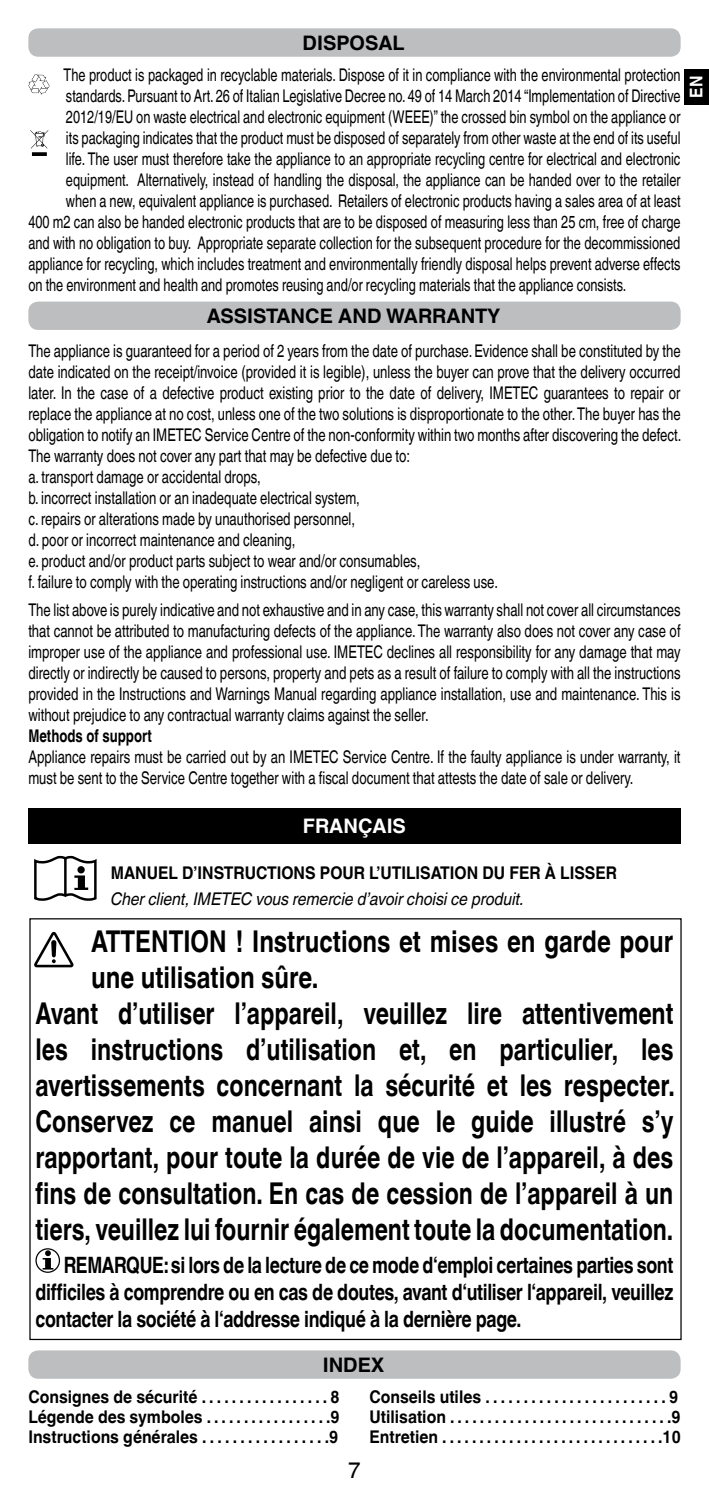
<style>
.page{position:relative;width:709px;height:1489px;background:#fff}
.page>*{position:absolute;margin:0;border:0;box-sizing:border-box;transform-origin:0 0}
.t1{font:700 30px "Helvetica World";color:#000;scale:.77 1}
.t2{font:700 30px "Helvetica World";color:#000;scale:.8 1}
.t3{font:700 22.5px/27px "Helvetica World";letter-spacing:-.02em;color:#000;text-align:justify;scale:.79 1}
.t4{font:22.5px "Helvetica World";color:#000}
.t5{font:700 20px "Helvetica World";color:#000}
.t6{font:700 20px "Helvetica World";color:#fff}
.t7{font:17.5px/21px "Helvetica World";color:#000;scale:.75 1}
.t8{font:17.5px "Helvetica World";color:#000;scale:.73 1}
.t9{font:700 17.5px/20px "Helvetica World";color:#000;text-align:justify;scale:.9 1}
.t10{font:italic 17.5px "Helvetica World";color:#000;scale:.9 1}
.t11{font:700 17.5px "Helvetica World";color:#000;scale:.75 1}
.t12{font:700 17.5px "Helvetica World";color:#fff;scale:.9 1}
</style>
<div class="page">
<div style="left:28px;top:28px;width:652px;height:29px;background:#bcbec0;border-radius:10px"></div>
<div style="left:28px;top:301px;width:652px;height:29px;background:#bcbec0;border-radius:10px"></div>
<div style="left:28px;top:808px;width:652px;height:35px;background:#000"></div>
<svg style="left:43px;top:1250px;width:10px;height:19px"></svg>
<div style="left:35px;top:1248px;width:25px;height:24px;border:1px solid #000;border-radius:50%"></div>
<div style="left:28px;top:1350px;width:652px;height:28px;background:#bcbec0;border-radius:10px"></div>
<svg style="left:28px;top:75px;width:21px;height:20px"></svg>
<svg style="left:32px;top:152px;width:15px;height:4px"></svg>
<svg style="left:30px;top:130px;width:18px;height:18px"></svg>
<div style="left:685px;top:69px;width:24px;height:35px;background:#000"></div>
<svg style="left:34px;top:855px;width:63px;height:45px"></svg>
<svg style="left:34px;top:931px;width:40px;height:36px"></svg>
<p class="t5" style="left:302px;top:32px;width:62px">DisPosa</p>
<p class="t5" style="left:392px;top:32px;width:13px">L</p>
<p class="t8" style="left:64px;top:65px;width:846px">The product is packaged in recyclable materials. Dispose of it in compliance with the environmental protection</p>
<p class="t8" style="left:66px;top:86px;width:843px">standards. Pursuant to Art. 26 of Italian Legislative Decree no. 49 of 14 March 2014 “Implementation of Directive</p>
<p class="t8" style="left:66px;top:107px;width:843px">2012/19/EU on waste electrical and electronic equipment (WEEE)” the crossed bin symbol on the appliance or</p>
<p class="t8" style="left:66px;top:128px;width:843px">its packaging indicates that the product must be disposed of separately from other waste at the end of its useful</p>
<p class="t8" style="left:66px;top:149px;width:843px">life. The user must therefore take the appliance to an appropriate recycling centre for electrical and electronic</p>
<p class="t8" style="left:66px;top:170px;width:843px">equipment. Alternatively, instead of handling the disposal, the appliance can be handed over to the retailer</p>
<p class="t8" style="left:66px;top:191px;width:843px">when a new, equivalent appliance is purchased. Retailers of electronic products having a sales area of at least</p>
<p class="t8" style="left:28px;top:212px;width:895px">400 m2 can also be handed electronic products that are to be disposed of measuring less than 25 cm, free of charge</p>
<p class="t8" style="left:28px;top:233px;width:895px">and with no obligation to buy. Appropriate separate collection for the subsequent procedure for the decommissioned</p>
<p class="t8" style="left:28px;top:254px;width:895px">appliance for recycling, which includes treatment and environmentally friendly disposal helps prevent adverse effects</p>
<p class="t8" style="left:28px;top:275px;width:820px">on the environment and health and promotes reusing and/or recycling materials that the appliance consists.</p>
<p class="t5" style="left:207px;top:305px;width:14px">assistance</p>
<p class="t5" style="left:338px;top:305px;width:81px">an D Warrant</p>
<p class="t5" style="left:487px;top:305px;width:14px">Y</p>
<p class="t7" style="left:28px;top:340px;width:872px">The appliance is guaranteed for a period of 2 years from the date of purchase. Evidence shall be constituted by the date indicated on the receipt/invoice (provided it is legible), unless the buyer can prove that the delivery occurred later. In the case of a defective product existing prior to the date of delivery, IMETEC guarantees to repair or replace the appliance at no cost, unless one of the two solutions is disproportionate to the other. The buyer has the obligation to notify an IMETEC Service Centre of the non-conformity within two months after discovering the defect.<br>The warranty does not cover any part that may be defective due to:<br>a. transport damage or accidental drops,<br>b. incorrect installation or an inadequate electrical system,<br>c. repairs or alterations made by unauthorised personnel,<br>d. poor or incorrect maintenance and cleaning,<br>e. product and/or product parts subject to wear and/or consumables,<br>f. failure to comply with the operating instructions and/or negligent or careless use.</p>
<p class="t7" style="left:28px;top:599px;width:871px;text-align:justify">The list above is purely indicative and not exhaustive and in any case, this warranty shall not cover all circumstances that cannot be attributed to manufacturing defects of the appliance. The warranty also does not cover any case of improper use of the appliance and professional use. IMETEC declines all responsibility for any damage that may directly or indirectly be caused to persons, property and pets as a result of failure to comply with all the instructions provided in the Instructions and Warnings Manual regarding appliance installation, use and maintenance. This is without prejudice to any contractual warranty claims against the seller.</p>
<p class="t11" style="left:28px;top:725px;width:166px">Methods of support</p>
<p class="t7" style="left:28px;top:746px;width:871px">Appliance repairs must be carried out by an IMETEC Service Centre. If the faulty appliance is under warranty, it must be sent to the Service Centre together with a fiscal document that attests the date of sale or delivery.</p>
<p class="t6" style="left:303px;top:814px;width:105px">FRANçAIS</p>
<p class="t9" style="left:111px;top:862px;width:28px">Manuel</p>
<p class="t9" style="left:182px;top:862px;width:29px">d’instructions</p>
<p class="t9" style="left:320px;top:862px;width:14px">pour</p>
<p class="t9" style="left:369px;top:862px;width:24px">l’utilisation</p>
<p class="t9" style="left:482px;top:862px;width:42px">du fer</p>
<p class="t9" style="left:545px;top:862px;width:29px">à lisser</p>
<p class="t10" style="left:111px;top:888px;width:461px">Cher client, IMETEC vous remercie d’avoir choisi ce produit.</p>
<h1 class="t2" style="left:91px;top:923px;width:729px">ATTENTION ! Instructions et mises en garde pour</h1>
<h1 class="t2" style="left:91px;top:959px;width:286px">une utilisation sûre.</h1>
<h1 class="t1" style="left:35px;top:995px;width:830px">Avant d’utiliser l’appareil, veuillez lire attentivement</h1>
<h1 class="t1" style="left:35px;top:1031px;width:830px">les instructions d’utilisation et, en particulier, les</h1>
<h1 class="t1" style="left:35px;top:1067px;width:831px">avertissements concernant la sécurité et les respecter.</h1>
<h1 class="t1" style="left:35px;top:1103px;width:830px">Conservez ce manuel ainsi que le guide illustré s’y</h1>
<h1 class="t1" style="left:35px;top:1139px;width:830px">rapportant, pour toute la durée de vie de l’appareil, à des</h1>
<h1 class="t1" style="left:35px;top:1175px;width:830px">fins de consultation. En cas de cession de l’appareil à un</h1>
<h1 class="t1" style="left:35px;top:1211px;width:830px">tiers, veuillez lui fournir également toute la documentation.</h1>
<p class="t3" style="left:35px;top:1251px;width:809px;text-indent:28px">REMARQUE: si lors de la lecture de ce mode d‘emploi certaines parties sont difficiles à comprendre ou en cas de doutes, avant d‘utiliser l‘appareil, veuillez contacter la société à l‘addresse indiqué à la dernière page.</p>
<p class="t5" style="left:323px;top:1353px;width:63px">INDEX</p>
<p class="t9" style="left:28px;top:1387px;width:347px">Consignes de sécurité . . . . . . . . . . . . . . . . . 8<br>Légende des symboles . . . . . . . . . . . . . . . . .9<br>Instructions générales . . . . . . . . . . . . . . . . .9</p>
<p class="t9" style="left:369px;top:1387px;width:347px;text-align:left">Conseils utiles . . . . . . . . . . . . . . . . . . . . . . . . 9<br>Utilisation . . . . . . . . . . . . . . . . . . . . . . . . . . . . . .9<br>Entretien . . . . . . . . . . . . . . . . . . . . . . . . . . . . . .10</p>
<p class="t4" style="left:348px;top:1456px;width:14px">7</p>
<p class="t12" style="left:686px;top:97px;width:26px;rotate:-90deg">EN</p>
</div>
